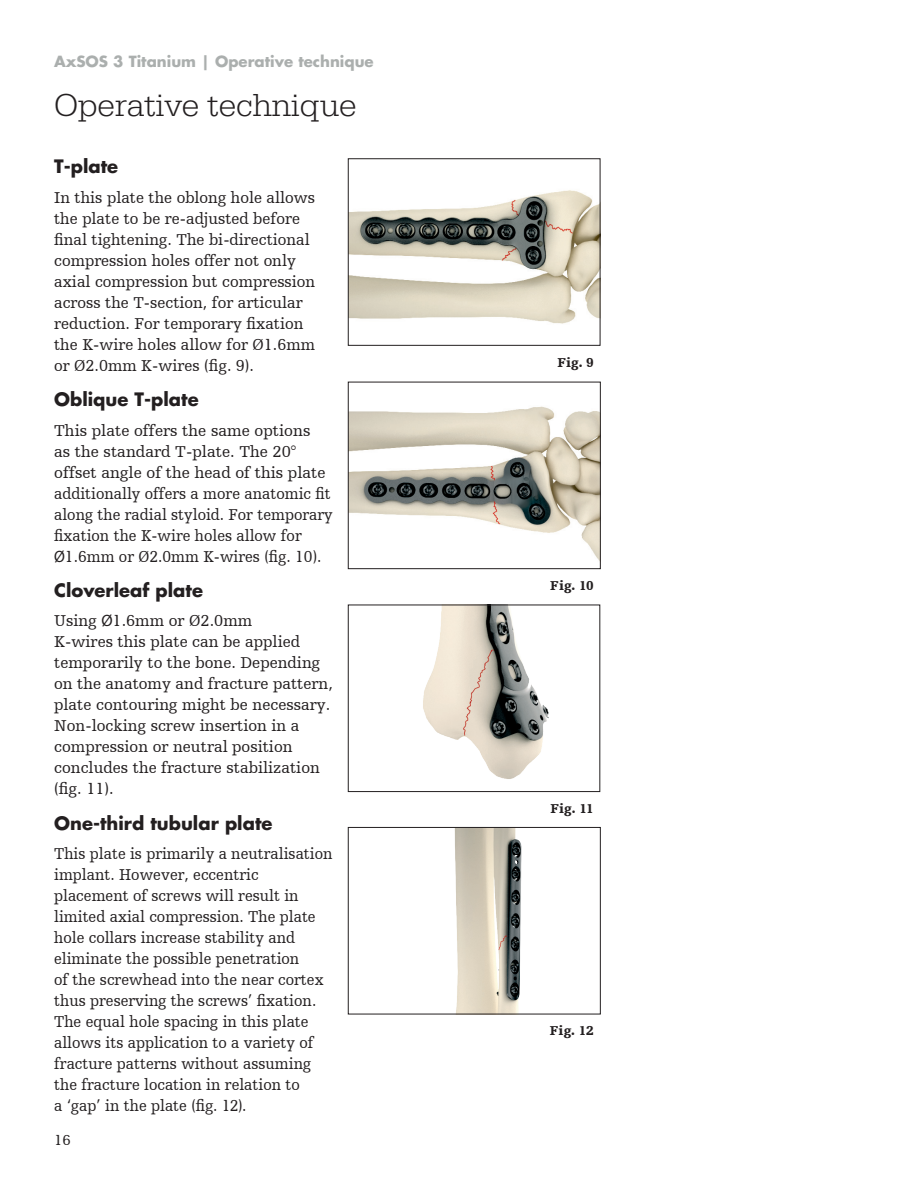
<style>
.page{position:relative;width:918px;height:1188px;background:#fff}
.page>*{position:absolute;margin:0;border:0;box-sizing:border-box;transform-origin:0 0}
.t1{font:300 33px "URW Egyptienne TOT";color:#231f20}
.t2{font:700 18px "Futura Std";color:#231f20}
.t3{font:16.5px/21px "Humanist Slabserif 712 BT";color:#231f20}
.t4{font:16.5px/21px "Humanist Slabserif 712 BT";color:#231f20;scale:.95 1}
.t5{font:700 15px "Futura Std";color:#abafae}
.t6{font:15px "Humanist Slabserif 712 BT";color:#231f20}
.t7{font:900 13.5px "Humanist Slabserif 712 BT";letter-spacing:.015em;color:#231f20}
.s1{font-family:"Myriad Pro"}
</style>
<div class="page">
<img style="left:350px;top:190px;width:248px;height:134px">
<div style="left:348px;top:158px;width:252px;height:188px;border:1px solid #231f20"></div>
<img style="left:423px;top:607px;width:126px;height:172px">
<div style="left:348px;top:605px;width:252px;height:187px;border:1px solid #231f20"></div>
<img style="left:454px;top:829px;width:68px;height:183px">
<div style="left:348px;top:827px;width:253px;height:187px;border:1px solid #231f20"></div>
<img style="left:350px;top:406px;width:249px;height:154px">
<div style="left:348px;top:382px;width:253px;height:187px;border:1px solid #231f20"></div>
<p class="t5" style="left:54px;top:51px;width:321px">AxSOS 3 Titanium | Operative technique</p>
<h1 class="t1" style="left:54px;top:86px;width:304px">Operative technique</h1>
<p class="t2" style="left:54px;top:155px;width:66px">T-plate</p>
<p class="t3" style="left:54px;top:187px;width:263px">In this plate the oblong hole allows the plate to be re-adjusted before final tightening. The bi-directional compression holes offer not only axial compression but compression across the T-section, for articular reduction. For temporary fixation the K-wire holes allow for Ø1. 6mm or Ø2.0mm K-wires (fig. 9).</p>
<p class="t2" style="left:54px;top:387px;width:146px">Oblique T-plate</p>
<p class="t3" style="left:54px;top:419px;width:280px">This plate offers the same options<br>as the standard T-plate. The 20° offset angle of the head of this plate additionally offers a more anatomic fit along the radial styloid. For temporary fixation the K-wire holes allow for <span class="s1">Ø</span>1.6mm or Ø2.0mm K-wires (fig. 10).</p>
<p class="t2" style="left:54px;top:578px;width:150px">Cloverleaf plate</p>
<p class="t3" style="left:54px;top:610px;width:280px">Using <span class="s1">Ø</span>1. 6mm or Ø2. 0mm<br>K-wires this plate can be applied temporarily to the bone. Depending on the anatomy and fracture pattern, plate contouring might be necessary.<br>Non-locking screw insertion in a compression or neutral position concludes the fracture stabilization (fig. 11).</p>
<p class="t2" style="left:54px;top:811px;width:220px">One-third tubular plate</p>
<p class="t4" style="left:54px;top:843px;width:295px">This plate is primarily a neutralisation implant. However, eccentric placement of screws will result in limited axial compression. The plate hole collars increase stability and eliminate the possible penetration<br>of the screwhead into the near cortex thus preserving the screws’ fixation.<br>The equal hole spacing in this plate allows its application to a variety of fracture patterns without assuming the fracture location in relation to<br>a ‘gap’ in the plate (fig. 12).</p>
<p class="t6" style="left:54px;top:1131px;width:18px">16</p>
<p class="t7" style="left:557px;top:354px;width:38px">Fig. 9</p>
<p class="t7" style="left:550px;top:577px;width:45px">Fig. 10</p>
<p class="t7" style="left:551px;top:800px;width:45px">Fig. 11</p>
<p class="t7" style="left:550px;top:1022px;width:45px">Fig. 12</p>
</div>
